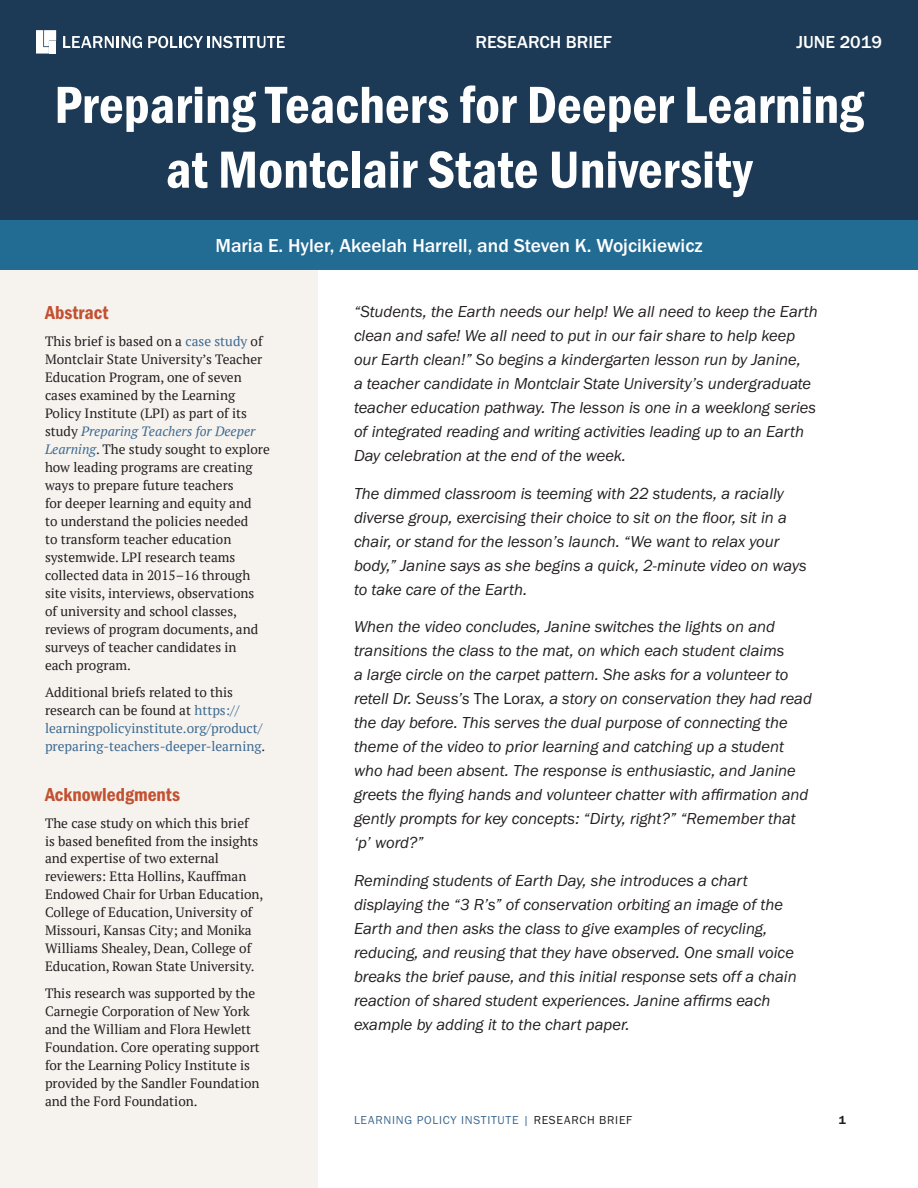
<style>
.page{position:relative;width:918px;height:1188px;background:#fff}
.page>*{position:absolute;margin:0;border:0;box-sizing:border-box;transform-origin:0 0}
.t1{font:54px/64.8px "Franklin Gothic URW Con Dem";color:#fff;text-align:center}
.t2{font:500 19.5px "Franklin Gothic URW";color:#fff}
.t3{font:19.5px "Franklin Gothic URW Con Dem";color:#c25131}
.t4{font:500 18px "Franklin Gothic URW";color:#fff}
.t5{font:16.5px/24px "Franklin Gothic URW Boo Ita";color:#231f20}
.t6{font:13.5px/18px "PT Serif";color:#231f20}
.t7{font:13.5px/18px "PT Serif";color:#3e6a91}
.t8{font:12px "Franklin Gothic URW Boo";letter-spacing:.06em;color:#3e6a91}
.t9{font:12px "Franklin Gothic URW Dem";color:#231f20}
.s1{color:#3e6a91}
.s2{font-style:italic;color:#3e6a91}
.s3{color:#231f20}
.s4{font-family:"Franklin Gothic URW Boo"}
</style>
<div class="page">
<div style="left:0;top:270px;width:318px;height:918px;background:#f6f3ef"></div>
<div style="left:0;top:0;width:918px;height:234px;background:#1c3a55"></div>
<svg style="left:63px;top:36px;width:79px;height:12px"></svg>
<svg style="left:148px;top:36px;width:137px;height:12px"></svg>
<svg style="left:36px;top:30px;width:20px;height:24px"></svg>
<div style="left:0;top:221px;width:918px;height:49px;background:#226c94"></div>
<p class="t4" style="left:476px;top:31px;width:138px">RESEARCH BRIEF</p>
<p class="t4" style="left:796px;top:31px;width:87px">JUNE 2019</p>
<h1 class="t1" style="left:54px;top:70px;width:811px">Preparing Teachers for Deeper Learning at Montclair State University</h1>
<p class="t2" style="left:215px;top:233px;width:489px">Maria E. Hyler, Akeelah Harrell, and Steven K. Wojcikiewicz</p>
<p class="t3" style="left:45px;top:299px;width:65px">Abstract</p>
<p class="t6" style="left:45px;top:332px;width:226px">This brief is based on a <span class="s1">case study</span> of Montclair State University’s Teacher Education Program, one of seven cases examined by the Learning Policy Institute (LPI) as part of its study <span class="s2">Preparing Teachers for Deeper Learning</span>. The study sought to explore how leading programs are creating ways to prepare future teachers<br>for deeper learning and equity and<br>to understand the policies needed<br>to transform teacher education systemwide. LPI research teams collected data in 2015–16 through site visits, interviews, observations<br>of university and school classes, reviews of program documents, and surveys of teacher candidates in<br>each program.</p>
<p class="t7" style="left:45px;top:683px;width:222px"><span class="s3">Additional briefs related to this research can be found at</span> https:// learningpolicyinstitute.org/product/ preparing-teachers-deeper-learning<span class="s3">.</span></p>
<p class="t3" style="left:45px;top:781px;width:137px">Acknowledgments</p>
<p class="t6" style="left:45px;top:814px;width:220px">The case study on which this brief<br>is based benefited from the insights and expertise of two external reviewers: Etta Hollins, Kauffman Endowed Chair for Urban Education, College of Education, University of Missouri, Kansas City; and Monika Williams Shealey, Dean, College of Education, Rowan State University.</p>
<p class="t6" style="left:45px;top:985px;width:216px">This research was supported by the Carnegie Corporation of New York and the William and Flora Hewlett Foundation. Core operating support for the Learning Policy Institute is provided by the Sandler Foundation and the Ford Foundation.</p>
<p class="t5" style="left:354px;top:299px;width:465px">“Students, the Earth needs our help! We all need to keep the Earth clean and safe! We all need to put in our fair share to help keep our Earth clean!” So begins a kindergarten lesson run by Janine,<br>a teacher candidate in Montclair State University’s undergraduate teacher education pathway. The lesson is one in a weeklong series of integrated reading and writing activities leading up to an Earth Day celebration at the end of the week.</p>
<p class="t5" style="left:354px;top:481px;width:454px">The dimmed classroom is teeming with 22 students, a racially diverse group, exercising their choice to sit on the floor, sit in a chair, or stand for the lesson’s launch. “We want to relax your body,” Janine says as she begins a quick, 2-minute video on ways to take care of the Earth.</p>
<p class="t5" style="left:354px;top:614px;width:460px">When the video concludes, Janine switches the lights on and transitions the class to the mat, on which each student claims<br>a large circle on the carpet pattern. She asks for a volunteer to retell Dr. Seuss’s <span class="s4">The Lorax</span>, a story on conservation they had read the day before. This serves the dual purpose of connecting the theme of the video to prior learning and catching up a student who had been absent. The response is enthusiastic, and Janine greets the flying hands and volunteer chatter with affirmation and gently prompts for key concepts: “Dirty, right?” “Remember that ‘p’ word?”</p>
<p class="t5" style="left:354px;top:868px;width:444px">Reminding students of Earth Day, she introduces a chart displaying the “3 R’s” of conservation orbiting an image of the Earth and then asks the class to give examples of recycling, reducing, and reusing that they have observed. One small voice breaks the brief pause, and this initial response sets off a chain reaction of shared student experiences. Janine affirms each example by adding it to the chart paper.</p>
<p class="t8" style="left:354px;top:1113px;width:280px">LEARNING POLICY INSTITUTE | <span class="s3">RESEARCH BRIEF</span></p>
<p class="t9" style="left:839px;top:1113px;width:9px">1</p>
</div>
